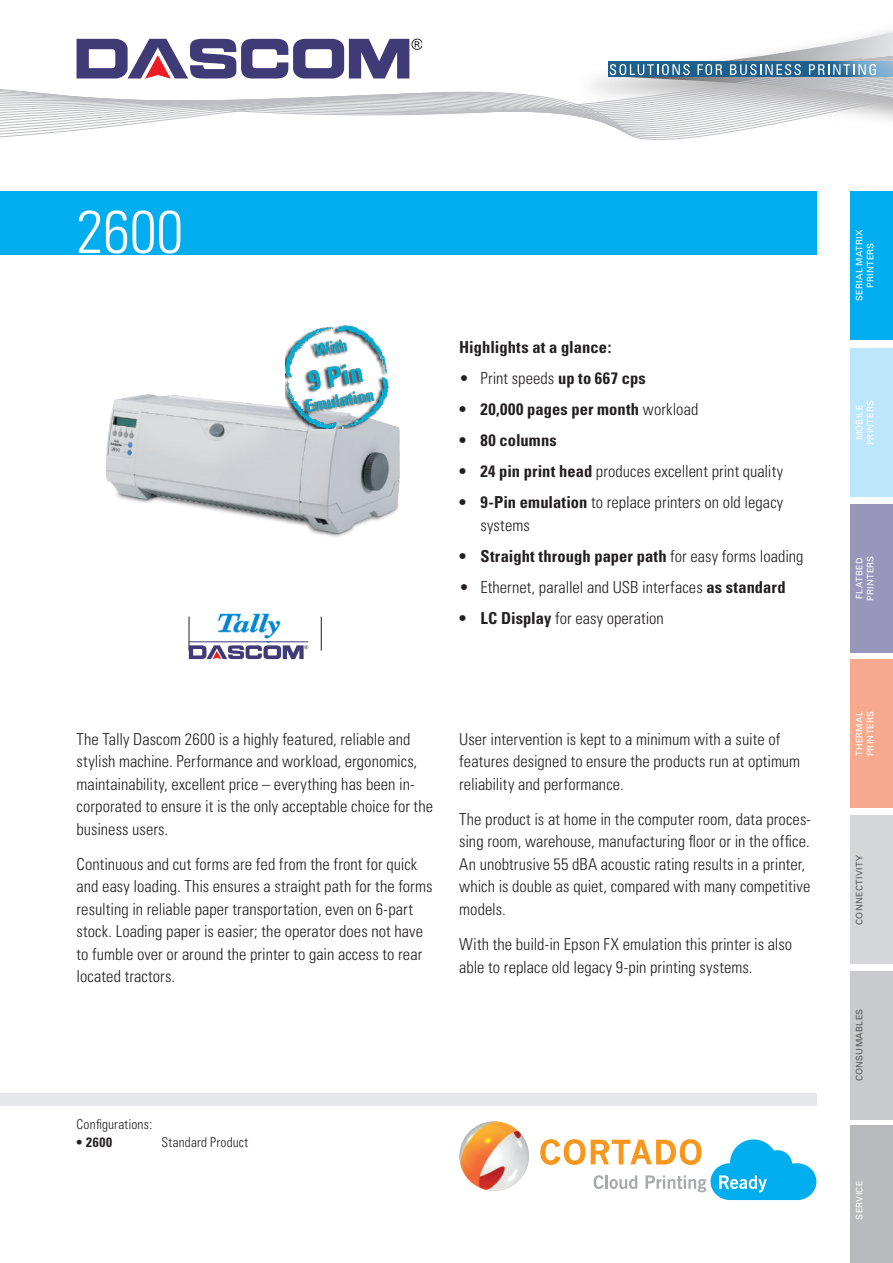
<style>
.page{position:relative;width:893px;height:1263px;background:#fff}
.page>*{position:absolute;margin:0;border:0;box-sizing:border-box;transform-origin:0 0}
.t1{font:300 condensed 60px "Univers";color:#fff}
.t2{font:300 condensed 16.5px/22.5px "Univers";letter-spacing:.005em;color:#231f20}
.t3{font:700 condensed 16.5px "Univers";letter-spacing:.005em;color:#231f20}
.t4{font:300 condensed 13.5px "Univers";letter-spacing:.015em;color:#231f20}
.t5{font:700 condensed 13.5px "Univers";color:#231f20}
.t6{font:9px/10.6px "Univers";letter-spacing:.03em;color:#fff}
.t7{font:9px "Univers";letter-spacing:.03em;color:#57585a}
.s1{font-weight:700}
.s2{font-weight:300}
</style>
<div class="page">
<hr style="left:189px;top:617px;width:1px;height:34px;background:#231f20">
<hr style="left:321px;top:617px;width:1px;height:34px;background:#231f20">
<svg style="left:0;top:30px;width:893px;height:110px"></svg>
<div style="left:850px;top:659px;width:43px;height:149px;background:#f8a98e"></div>
<div style="left:850px;top:191px;width:43px;height:149px;background:#00aeef"></div>
<div style="left:850px;top:348px;width:43px;height:149px;background:#bce6fa"></div>
<div style="left:850px;top:504px;width:43px;height:149px;background:#9996bc"></div>
<div style="left:850px;top:815px;width:43px;height:149px;background:#d5d6d8"></div>
<div style="left:850px;top:971px;width:43px;height:149px;background:#c9cacc"></div>
<div style="left:850px;top:1125px;width:43px;height:138px;background:#b8b9bc"></div>
<div style="left:0;top:1093px;width:816px;height:13px;background:#e6e7e9"></div>
<img style="left:105px;top:354px;width:295px;height:183px">
<div style="left:0;top:191px;width:816px;height:64px;background:#00aeef"></div>
<img style="left:217px;top:613px;width:64px;height:11px">
<svg style="left:189px;top:624px;width:119px;height:35px"></svg>
<img style="left:459px;top:1121px;width:70px;height:70px;border-radius:34px">
<svg style="left:540px;top:1139px;width:276px;height:61px"></svg>
<img style="left:286px;top:326px;width:103px;height:103px">
<h1 class="t1" style="left:77px;top:196px;width:108px">2600</h1>
<p class="t3" style="left:459px;top:337px;width:154px">Highlights at a glance:</p>
<p class="t2" style="left:459px;top:367px;width:188px">• Print speeds <span class="s1">up to 667 cps</span></p>
<p class="t3" style="left:459px;top:399px;width:241px">• 20,000 pages per month <span class="s2">workload</span></p>
<p class="t3" style="left:459px;top:430px;width:99px">• 80 columns</p>
<p class="t2" style="left:459px;top:460px;width:326px"><span class="s1">• 24 pin print head</span> produces excellent print quality</p>
<p class="t2" style="left:480px;top:491px;width:304px;text-indent:-21px"><span class="s1">• 9-Pin emulation</span> to replace printers on old legacy systems</p>
<p class="t3" style="left:459px;top:546px;width:346px">• Straight through paper path <span class="s2">for easy forms loading</span></p>
<p class="t2" style="left:459px;top:576px;width:328px">• Ethernet, parallel and USB interfaces <span class="s1">as standard</span></p>
<p class="t2" style="left:459px;top:607px;width:206px"><span class="s1">• LC Display</span> for easy operation</p>
<p class="t2" style="left:77px;top:727px;width:358px">The Tally Dascom 2600 is a highly featured, reliable and stylish machine. Performance and workload, ergonomics, maintainability, excellent price – everything has been in&shy;corporated to ensure it is the only acceptable choice for the business users.</p>
<p class="t2" style="left:77px;top:853px;width:358px">Continuous and cut forms are fed from the front for quick and easy loading. This ensures a straight path for the forms resulting in reliable paper transportation, even on 6-part stock. Loading paper is easier; the operator does not have to fumble over or around the printer to gain access to rear located tractors.</p>
<p class="t2" style="left:459px;top:727px;width:343px">User intervention is kept to a minimum with a suite of features designed to ensure the products run at optimum reliability and performance.</p>
<p class="t2" style="left:459px;top:808px;width:353px">The product is at home in the computer room, data proces&shy;sing room, warehouse, manufacturing floor or in the office.<br>An unobtrusive 55 dBA acoustic rating results in a printer, which is double as quiet, compared with many competitive models.</p>
<p class="t2" style="left:459px;top:933px;width:335px">With the build-in Epson FX emulation this printer is also able to replace old legacy 9-pin printing systems.</p>
<p class="t4" style="left:77px;top:1116px;width:77px">Configurations:</p>
<p class="t5" style="left:77px;top:1134px;width:37px">• 2600</p>
<p class="t4" style="left:162px;top:1134px;width:88px">Standard Product</p>
<p class="t6" style="left:854px;top:301px;width:73px;text-align:center;rotate:-90deg">SERIAL MATRIX<br>PRINTERS</p>
<p class="t6" style="left:854px;top:445px;width:47px;text-align:center;rotate:-90deg">MOBILE<br>PRINTERS</p>
<p class="t6" style="left:854px;top:601px;width:47px;rotate:-90deg">FLATBED<br>PRINTERS</p>
<p class="t6" style="left:854px;top:756px;width:47px;rotate:-90deg">THERMAL<br>PRINTERS</p>
<p class="t7" style="left:854px;top:925px;width:71px;rotate:-90deg">CONNECTIVITY</p>
<p class="t7" style="left:854px;top:1081px;width:74px;rotate:-90deg">CONSUMABLES</p>
<p class="t6" style="left:854px;top:1220px;width:40px;rotate:-90deg">SERVICE</p>
</div>
